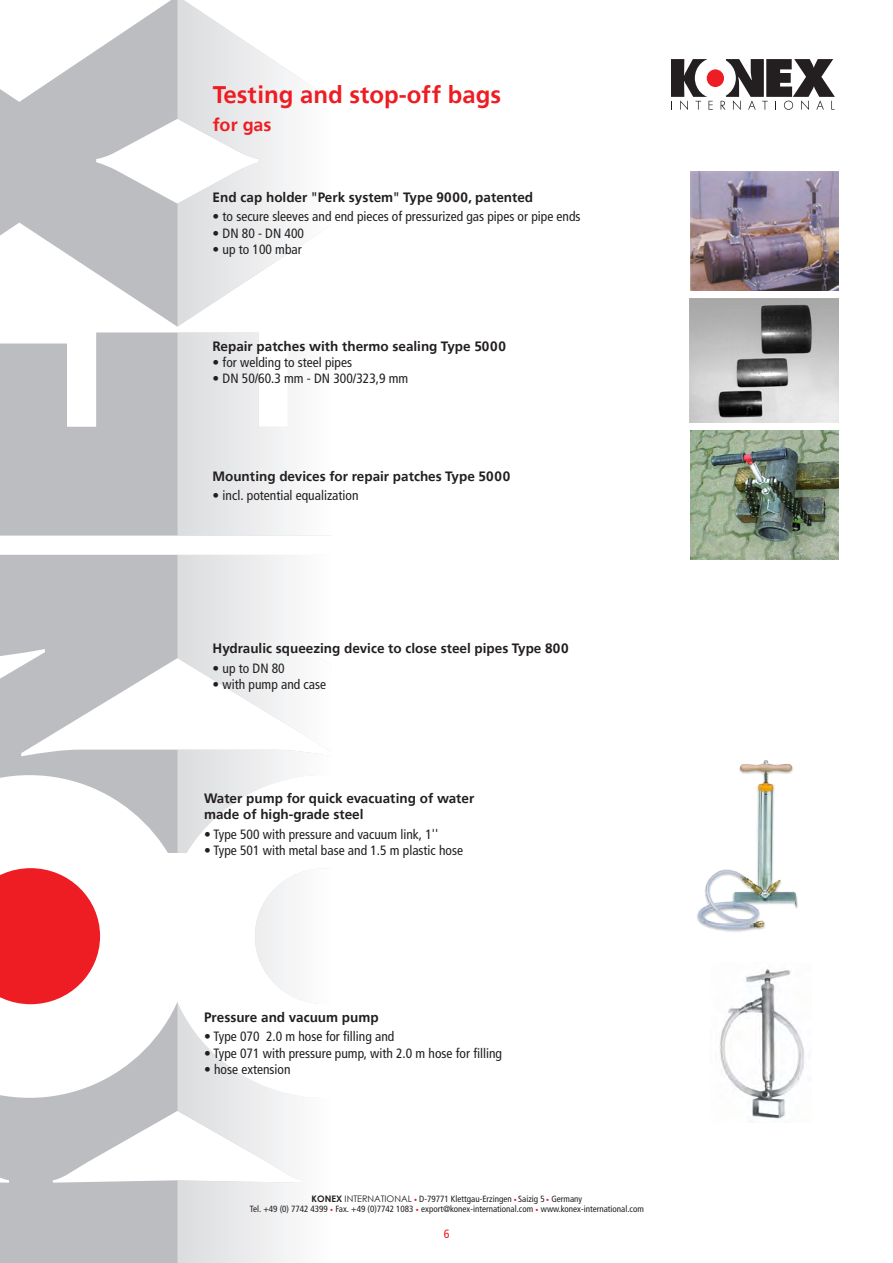
<style>
.page{position:relative;width:893px;height:1263px;background:#fff}
.page>*{position:absolute;margin:0;border:0;box-sizing:border-box;transform-origin:0 0}
.t1{font:700 24px "Frutiger";color:#ee1d23}
.t2{font:700 18px "Frutiger";letter-spacing:-.01em;color:#ee1d23}
.t3{font:condensed 13.5px "Frutiger LT";color:#231f20}
.t4{font:700 13.5px "Frutiger";color:#231f20}
.t5{font:condensed 12px "Frutiger LT";color:#ee1d23}
.t6{font:condensed 9px "Frutiger LT";color:#231f20}
.s1{font-family:"Century Gothic";font-weight:700;font-stretch:normal}
.s2{font-family:"Century Gothic";font-stretch:normal}
.s3{font-family:"Frutiger";font-weight:700;font-stretch:normal;font-size:6px;color:#ee1d23}
</style>
<div class="page">
<img style="left:177px;top:1098px;width:124px;height:165px">
<img style="left:177px;top:555px;width:155px;height:220px">
<img style="left:177px;top:332px;width:155px;height:204px">
<img style="left:177px;top:0;width:153px;height:327px">
<svg style="left:0;top:1098px;width:177px;height:165px;background:#c5c6c9"></svg>
<svg style="left:0;top:555px;width:177px;height:220px;fill:#bcbdc0"></svg>
<svg style="left:0;top:332px;width:177px;height:204px;background:#c2c3c6"></svg>
<svg style="left:0;top:0;width:177px;height:326px;fill:#bcbdc0"></svg>
<svg style="left:0;top:775px;width:191px;height:323px"></svg>
<svg style="left:0;top:868px;width:100px;height:136px;background:#f04046"></svg>
<svg style="left:671px;top:59px;width:42px;height:51px"></svg>
<svg style="left:721px;top:59px;width:114px;height:51px"></svg>
<div style="left:695px;top:57px;width:41px;height:42px;background:#fff;border-radius:50%"></div>
<div style="left:707px;top:69px;width:17px;height:18px;background:#ee1d23;border-radius:50%"></div>
<img style="left:690px;top:171px;width:149px;height:119px">
<img style="left:690px;top:299px;width:149px;height:124px">
<img style="left:690px;top:431px;width:149px;height:128px">
<img style="left:696px;top:760px;width:102px;height:172px">
<img style="left:720px;top:969px;width:84px;height:150px">
<p class="t1" style="left:213px;top:81px;width:290px">Testing and stop-off bags</p>
<p class="t2" style="left:213px;top:115px;width:60px">for gas</p>
<p class="t4" style="left:213px;top:190px;width:322px">End cap holder "Perk system" Type 9000, patented</p>
<p class="t3" style="left:213px;top:209px;width:369px">• to secure sleeves and end pieces of pressurized gas pipes or pipe ends</p>
<p class="t3" style="left:213px;top:225px;width:93px">• DN 80 - DN 400</p>
<p class="t3" style="left:213px;top:241px;width:91px">• up to 100 mbar</p>
<p class="t4" style="left:213px;top:338px;width:295px">Repair patches with thermo sealing Type 5000</p>
<p class="t3" style="left:213px;top:355px;width:141px">• for welding to steel pipes</p>
<p class="t3" style="left:213px;top:371px;width:197px">• DN 50/60.3 mm - DN 300/323,9 mm</p>
<p class="t4" style="left:213px;top:468px;width:299px">Mounting devices for repair patches Type 5000</p>
<p class="t3" style="left:213px;top:487px;width:147px">• incl. potential equalization</p>
<p class="t4" style="left:213px;top:641px;width:357px">Hydraulic squeezing device to close steel pipes Type 800</p>
<p class="t3" style="left:213px;top:660px;width:74px">• up to DN 80</p>
<p class="t3" style="left:213px;top:676px;width:115px">• with pump and case</p>
<p class="t4" style="left:204px;top:791px;width:272px">Water pump for quick evacuating of water</p>
<p class="t4" style="left:204px;top:807px;width:161px">made of high-grade steel</p>
<p class="t3" style="left:204px;top:826px;width:236px">• Type 500 with pressure and vacuum link, 1''</p>
<p class="t3" style="left:204px;top:842px;width:260px">• Type 501 with metal base and 1.5 m plastic hose</p>
<p class="t4" style="left:204px;top:1010px;width:176px">Pressure and vacuum pump</p>
<p class="t3" style="left:204px;top:1029px;width:192px">• Type 070 2.0 m hose for filling and</p>
<p class="t3" style="left:204px;top:1045px;width:299px">• Type 071 with pressure pump, with 2.0 m hose for filling</p>
<p class="t3" style="left:204px;top:1061px;width:88px">• hose extension</p>
<p class="t6" style="left:312px;top:1193px;width:272px"><span class="s1">KONEX</span> <span class="s2">INTERNATIONAL</span> <span class="s3">•</span> D-79771 Klettgau-Erzingen <span class="s3">•</span> Saizig 5 <span class="s3">•</span> Germany</p>
<p class="t6" style="left:250px;top:1204px;width:396px">Tel. +49 (0) 7742 4399 <span class="s3">•</span> Fax. +49 (0)7742 1083 <span class="s3">•</span> export@konex-international.com <span class="s3">•</span> www.konex-international.com</p>
<p class="t5" style="left:444px;top:1226px;width:7px">6</p>
</div>
